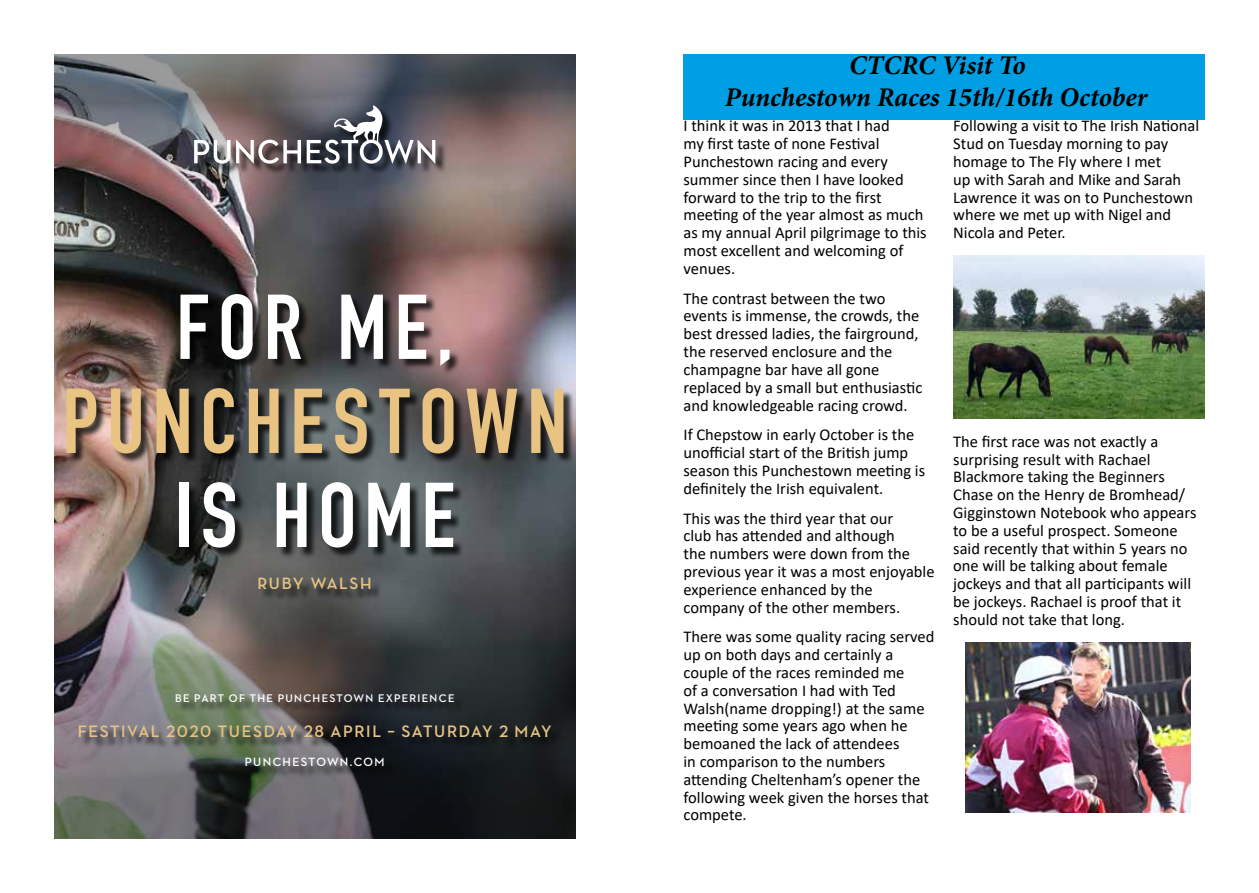
<style>
.page{position:relative;width:1259px;height:893px;background:#fff}
.page>*{position:absolute;margin:0;border:0;box-sizing:border-box;transform-origin:0 0}
.t1{font:700 90.3px "DIN Condensed";letter-spacing:.08em;color:#fff}
.t2{font:700 90.3px "DIN Condensed";letter-spacing:.085em;color:#e8c382}
.t3{font:italic 700 27px/32.4px "Minion Pro";letter-spacing:-.005em;color:#000;text-align:center}
.t4{font:700 16.95px "Neutraface 2 Display";letter-spacing:.09em;color:#e8c382}
.t5{font:700 16.65px "Neutraface Display";letter-spacing:.1em;color:#e8c382}
.t6{font:16.5px/17.9px "Calibri";color:#000}
.t7{font:700 12.3px "Neutraface 2 Display";letter-spacing:.105em;color:#fff}
.t8{font:700 11.25px "Neutraface 2 Display";letter-spacing:.11em;color:#fff}
</style>
<div class="page">
<img style="left:54px;top:275px;width:521px;height:162px">
<svg style="left:54px;top:437px;width:521px;height:402px;background:#504f4f"></svg>
<img style="left:54px;top:54px;width:521px;height:221px">
<div style="left:68px;top:296px;width:506px;height:304px;background:#000;opacity:.75"></div>
<div style="left:196px;top:108px;width:251px;height:67px;background:#000;opacity:.75"></div>
<svg style="left:194px;top:140px;width:36px;height:24px"></svg>
<svg style="left:236px;top:140px;width:65px;height:24px"></svg>
<svg style="left:307px;top:104px;width:128px;height:60px"></svg>
<div style="left:81px;top:696px;width:481px;height:82px;background:#000;opacity:.75"></div>
<div style="left:683px;top:54px;width:522px;height:65px;background:#009fe3"></div>
<img style="left:953px;top:255px;width:252px;height:164px">
<img style="left:965px;top:642px;width:226px;height:170px">
<h1 class="t1" style="left:176px;top:266px;width:279px">FOR ME,</h1>
<h1 class="t2" style="left:62px;top:361px;width:507px">PUNCHESTOWN</h1>
<h1 class="t1" style="left:175px;top:455px;width:282px">IS HOME</h1>
<p class="t5" style="left:257px;top:574px;width:116px">RUBY WALSH</p>
<p class="t8" style="left:175px;top:692px;width:281px">BE PART OF THE PUNCHESTOWN EXPERIENCE</p>
<p class="t4" style="left:78px;top:722px;width:475px">FESTIVAL 2020 TUESDAY 28 APRIL – SATURDAY 2 MAY</p>
<p class="t7" style="left:245px;top:755px;width:141px">PUNCHESTOWN.COM</p>
<h2 class="t3" style="left:725px;top:48px;width:424px">CTCRC Visit To<br>Punchestown Races 15th/16th October</h2>
<p class="t6" style="left:683px;top:117px;width:245px">I think it was in 2013 that I had<br>my first taste of none Festival<br>Punchestown racing and every summer since then I have looked forward to the trip to the first meeting of the year almost as much as my annual April pilgrimage to this most excellent and welcoming of venues.</p>
<p class="t6" style="left:683px;top:289px;width:240px">The contrast between the two events is immense, the crowds, the best dressed ladies, the fairground, the reserved enclosure and the champagne bar have all gone replaced by a small but enthusiastic and knowledgeable racing crowd.</p>
<p class="t6" style="left:683px;top:425px;width:243px">If Chepstow in early October is the unofficial start of the British jump season this Punchestown meeting is definitely the Irish equivalent.</p>
<p class="t6" style="left:683px;top:509px;width:252px">This was the third year that our<br>club has attended and although<br>the numbers were down from the previous year it was a most enjoyable experience enhanced by the company of the other members.</p>
<p class="t6" style="left:683px;top:627px;width:252px">There was some quality racing served up on both days and certainly a couple of the races reminded me<br>of a conversation I had with Ted<br>Walsh(name dropping!) at the same meeting some years ago when he bemoaned the lack of attendees<br>in comparison to the numbers attending Cheltenham’s opener the following week given the horses that compete.</p>
<p class="t6" style="left:953px;top:116px;width:248px">Following a visit to The Irish National<br>Stud on Tuesday morning to pay homage to The Fly where I met<br>up with Sarah and Mike and Sarah<br>Lawrence it was on to Punchestown where we met up with Nigel and<br>Nicola and Peter.</p>
<p class="t6" style="left:953px;top:432px;width:245px">The first race was not exactly a surprising result with Rachael<br>Blackmore taking the Beginners<br>Chase on the Henry de Bromhead/<br>Gigginstown Notebook who appears to be a useful prospect. Someone said recently that within 5 years no one will be talking about female jockeys and that all participants will be jockeys. Rachael is proof that it should not take that long.</p>
</div>
